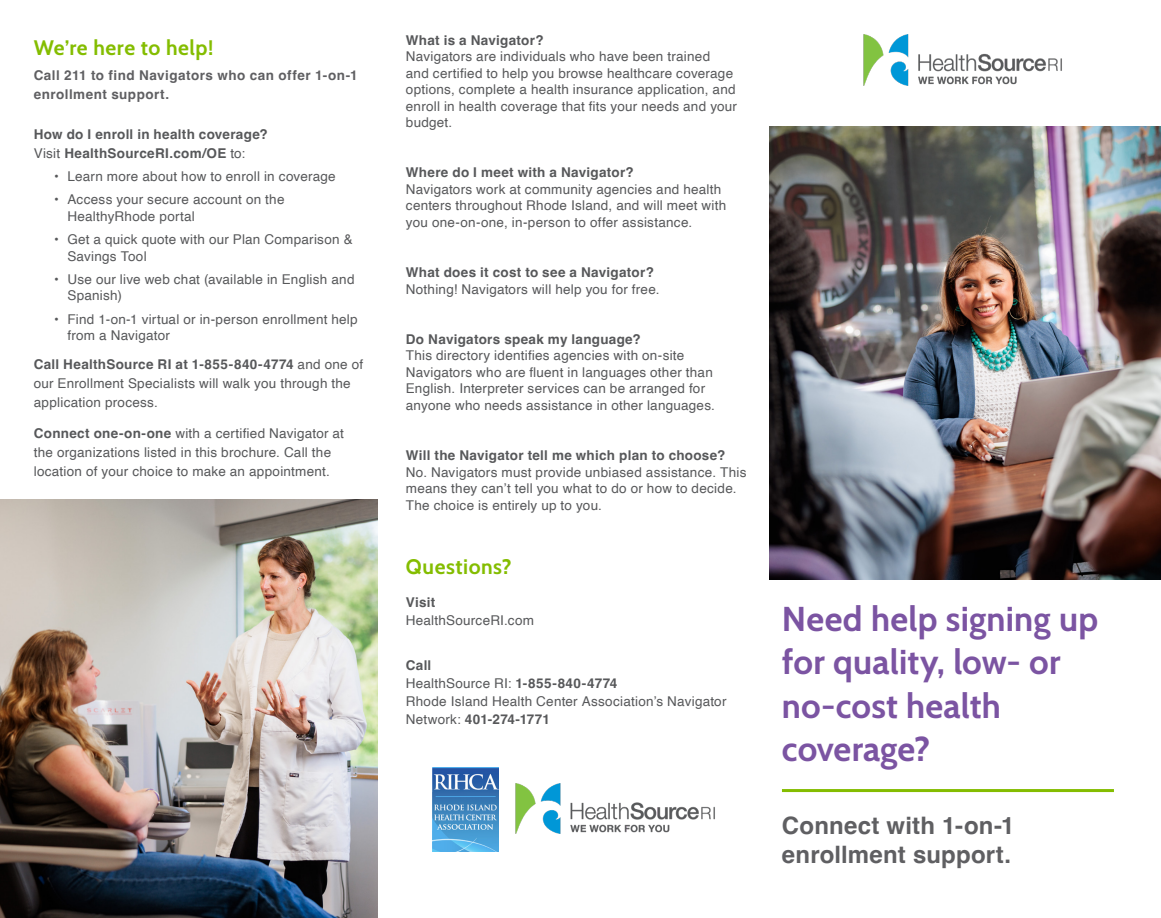
<style>
.page{position:relative;width:1161px;height:918px;background:#fff}
.page>*{position:absolute;margin:0;border:0;box-sizing:border-box;transform-origin:0 0}
.Headline_1{font:34.5px/43.5px "Cabin";letter-spacing:.005em;color:#7b54a2}
.t1{font:700 24px/28.8px "Helvetica";letter-spacing:.005em;color:#5f5f62}
.t2{font:21px "Cabin";letter-spacing:.025em;color:#84bd00}
.Text{font:13.5px/16.5px "Helvetica";letter-spacing:.02em;color:#57585a}
.BOLD_Body_Text{font:700 13.5px "Helvetica";letter-spacing:.02em;color:#57585a}
.t3{font:700 13.5px/18.8px "Helvetica";letter-spacing:.035em;color:#5f5f62}
.Text-2{font:700 13.5px "Helvetica";letter-spacing:.02em;color:#57585a}
.s1{font-weight:400}
.s2{font-weight:700}
</style>
<div class="page">
<img style="left:863px;top:34px;width:199px;height:52px">
<hr style="left:782px;top:789px;width:332px;height:3px;background:#84bd00">
<img style="left:770px;top:126px;width:391px;height:454px">
<img style="left:0;top:500px;width:378px;height:418px">
<img style="left:432px;top:767px;width:66px;height:85px">
<img style="left:516px;top:783px;width:199px;height:51px">
<h1 class="t2" style="left:34px;top:31px;width:181px">We’re here to help!</h1>
<h2 class="t3" style="left:34px;top:68px;width:325px">Call 211 to find Navigators who can offer 1-on-1 enrollment support.</h2>
<p class="BOLD_Body_Text" style="left:34px;top:126px;width:236px">How do I enroll in health coverage?</p>
<p class="Text-2" style="left:34px;top:145px;width:213px"><span class="s1">Visit</span> HealthSourceRI.com/OE <span class="s1">to:</span></p>
<p class="Text" style="left:54px;top:169px;width:283px">• Learn more about how to enroll in coverage</p>
<p class="Text" style="left:68px;top:192px;width:219px;text-indent:-14px">• Access your secure account on the<br>HealthyRhode portal</p>
<p class="Text" style="left:68px;top:232px;width:287px;text-indent:-14px">• Get a quick quote with our Plan Comparison &amp;<br>Savings Tool</p>
<p class="Text" style="left:68px;top:271px;width:289px;text-indent:-14px">• Use our live web chat (available in English and<br>Spanish)</p>
<p class="Text" style="left:68px;top:311px;width:292px;text-indent:-14px">• Find 1-on-1 virtual or in-person enrollment help from a Navigator</p>
<p class="Text" style="left:34px;top:356px;width:331px;line-height:18.8px"><span class="s2">Call HealthSource RI at 1-855-840-4774</span> and one of our Enrollment Specialists will walk you through the application process.</p>
<p class="Text" style="left:34px;top:425px;width:312px;line-height:18.8px"><span class="s2">Connect one-on-one</span> with a certified Navigator at the organizations listed in this brochure. Call the location of your choice to make an appointment.</p>
<p class="BOLD_Body_Text" style="left:406px;top:32px;width:139px">What is a Navigator?</p>
<p class="Text" style="left:406px;top:49px;width:333px">Navigators are individuals who have been trained<br>and certified to help you browse healthcare coverage options, complete a health insurance application, and enroll in health coverage that fits your needs and your budget.</p>
<p class="BOLD_Body_Text" style="left:406px;top:164px;width:229px">Where do I meet with a Navigator?</p>
<p class="Text" style="left:406px;top:181px;width:322px">Navigators work at community agencies and health centers throughout Rhode Island, and will meet with you one-on-one, in-person to offer assistance.</p>
<p class="BOLD_Body_Text" style="left:406px;top:264px;width:250px">What does it cost to see a Navigator?</p>
<p class="Text" style="left:406px;top:281px;width:255px">Nothing! Navigators will help you for free.</p>
<p class="BOLD_Body_Text" style="left:406px;top:331px;width:236px">Do Navigators speak my language?</p>
<p class="Text" style="left:406px;top:348px;width:311px">This directory identifies agencies with on-site Navigators who are fluent in languages other than English. Interpreter services can be arranged for anyone who needs assistance in other languages.</p>
<p class="BOLD_Body_Text" style="left:406px;top:447px;width:321px">Will the Navigator tell me which plan to choose?</p>
<p class="Text" style="left:406px;top:464px;width:342px">No. Navigators must provide unbiased assistance. This means they can’t tell you what to do or how to decide.<br>The choice is entirely up to you.</p>
<h1 class="t2" style="left:406px;top:550px;width:107px">Questions?</h1>
<p class="BOLD_Body_Text" style="left:406px;top:594px;width:31px">Visit</p>
<p class="Text" style="left:406px;top:613px;width:130px">HealthSourceRI.com</p>
<p class="BOLD_Body_Text" style="left:406px;top:657px;width:27px">Call</p>
<p class="Text" style="left:406px;top:675px;width:213px">HealthSource RI: <span class="s2">1-855-840-4774</span></p>
<p class="Text" style="left:406px;top:692px;width:322px;line-height:18px">Rhode Island Health Center Association’s Navigator<br>Network: <span class="s2">401-274-1771</span></p>
<p class="Headline_1" style="left:782px;top:595px;width:318px">Need help signing up for quality, low- or no-cost health coverage?</p>
<p class="t1" style="left:782px;top:814px;width:234px">Connect with 1-on-1 enrollment support.</p>
</div>
